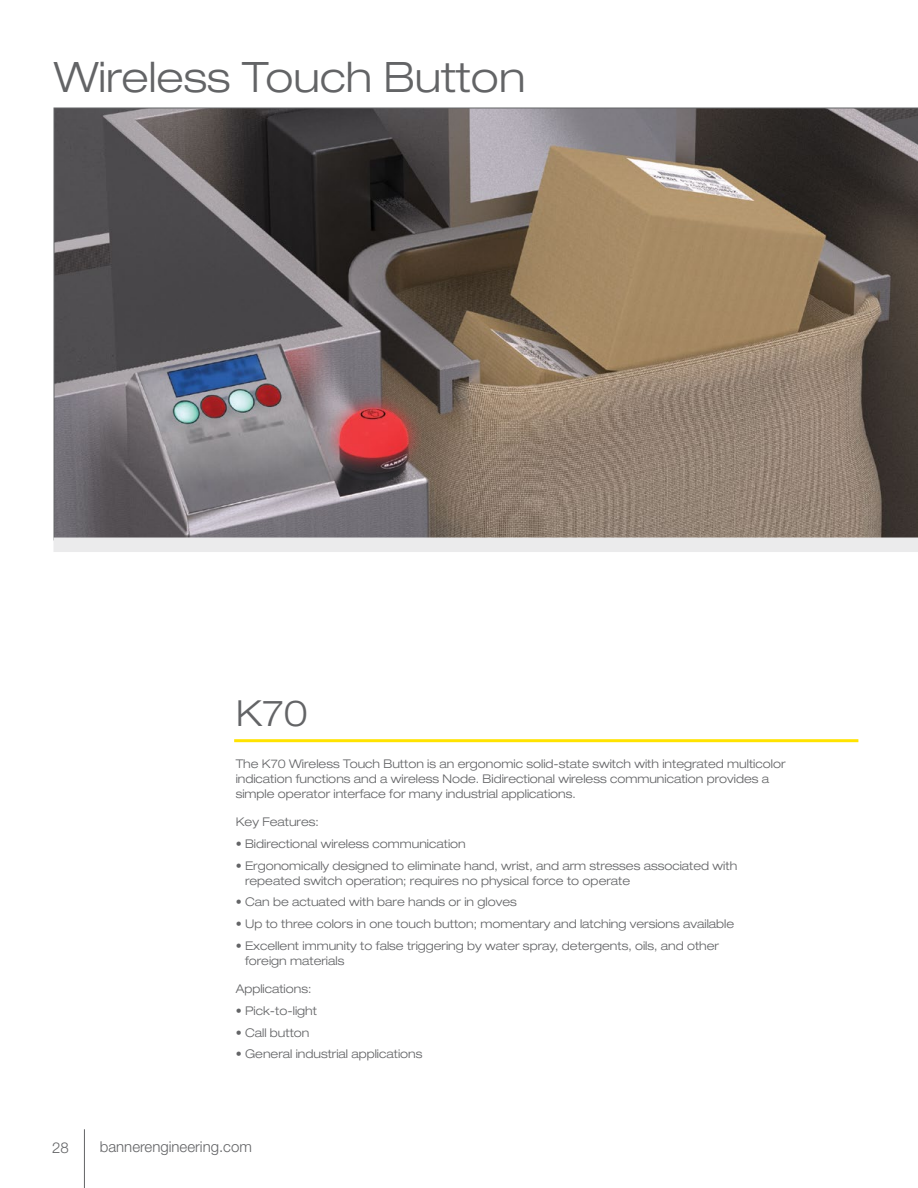
<style>
.page{position:relative;width:918px;height:1188px;background:#fff}
.page>*{position:absolute;margin:0;border:0;box-sizing:border-box;transform-origin:0 0}
.t1{font:300 expanded 42px "Helvetica Neue LT Pro";color:#636466}
.t2{font:300 expanded 36px "Helvetica Neue LT Pro";color:#636466}
.t3{font:300 15px "Helvetica Neue LT Pro";color:#636466}
.t4{font:300 expanded 12px/15px "Helvetica Neue LT Pro";color:#636466}
</style>
<div class="page">
<hr style="left:84px;top:1129px;width:1px;height:59px;background:#636466">
<hr style="left:234px;top:739px;width:624px;height:3px;background:#ffe300">
<svg style="left:54px;top:108px;width:864px;height:430px;background:#766961"></svg>
<div style="left:54px;top:538px;width:864px;height:14px;background:#ebebec"></div>
<h1 class="t1" style="left:54px;top:52px;width:473px">Wireless Touch Button</h1>
<h2 class="t2" style="left:236px;top:691px;width:74px">K70</h2>
<p class="t4" style="left:236px;top:756px;width:551px">The K70 Wireless Touch Button is an ergonomic solid-state switch with integrated multicolor indication functions and a wireless Node. Bidirectional wireless communication provides a simple operator interface for many industrial applications.</p>
<p class="t4" style="left:236px;top:814px;width:85px">Key Features:</p>
<p class="t4" style="left:236px;top:836px;width:232px">• Bidirectional wireless communication</p>
<p class="t4" style="left:245px;top:858px;width:494px;text-indent:-9px">• Ergonomically designed to eliminate hand, wrist, and arm stresses associated with repeated switch operation; requires no physical force to operate</p>
<p class="t4" style="left:236px;top:894px;width:283px">• Can be actuated with bare hands or in gloves</p>
<p class="t4" style="left:236px;top:916px;width:500px">• Up to three colors in one touch button; momentary and latching versions available</p>
<p class="t4" style="left:245px;top:938px;width:476px;text-indent:-9px">• Excellent immunity to false triggering by water spray, detergents, oils, and other foreign materials</p>
<p class="t4" style="left:236px;top:981px;width:77px">Applications:</p>
<p class="t4" style="left:236px;top:1003px;width:83px">• Pick-to-light</p>
<p class="t4" style="left:236px;top:1025px;width:75px">• Call button</p>
<p class="t4" style="left:236px;top:1047px;width:188px">• General industrial applications</p>
<p class="t3" style="left:52px;top:1139px;width:18px">28</p>
<p class="t3" style="left:100px;top:1137px;width:154px">bannerengineering.com</p>
</div>
